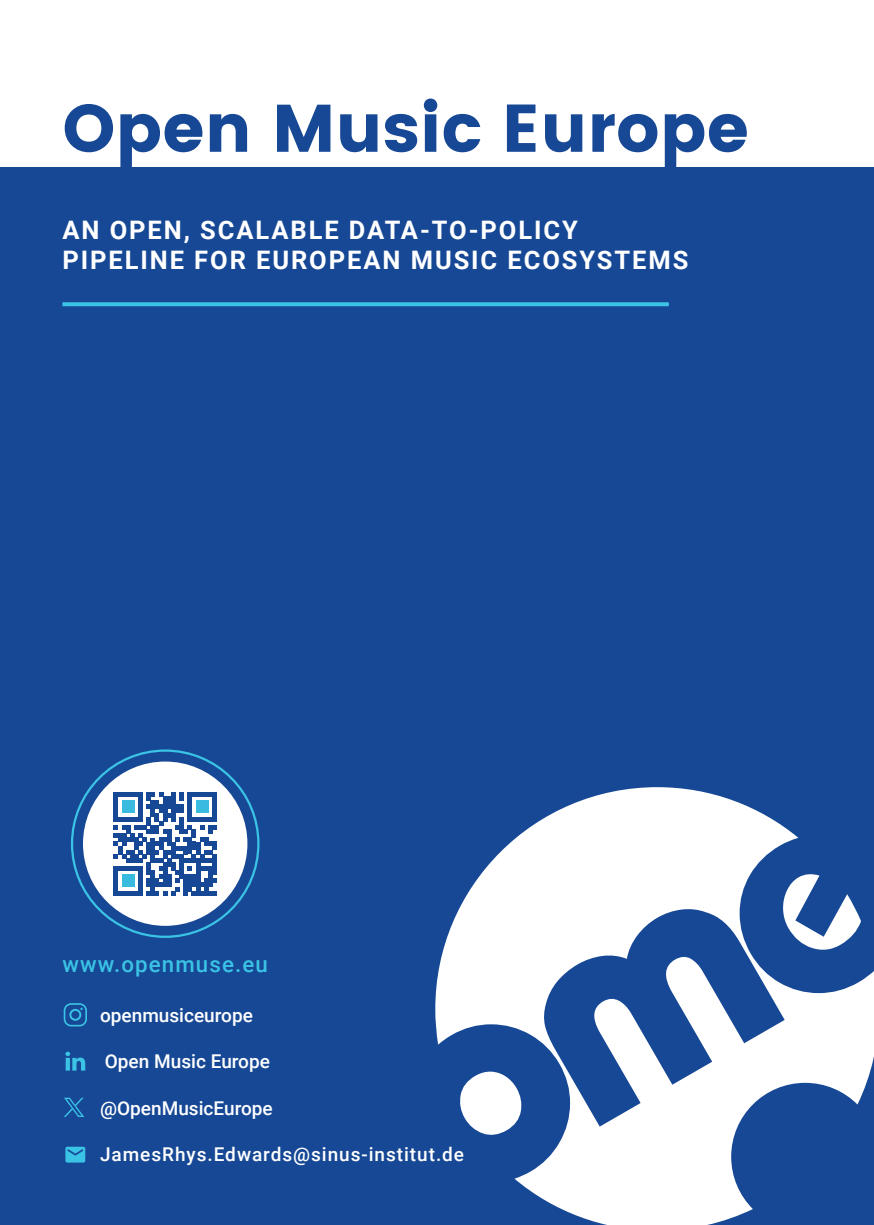
<style>
.page{position:relative;width:874px;height:1225px;background:#fff}
.page>*{position:absolute;margin:0;border:0;box-sizing:border-box;transform-origin:0 0}
.t1{font:67.2px "Poppins";color:#174895}
.t2{font:700 25.4px/30.6px "Roboto";letter-spacing:.075em;color:#fff}
.t3{font:500 22.2px "Roboto";letter-spacing:.05em;color:#3ac3e5}
.t4{font:500 19px "Roboto";color:#fff}
.t5{font:500 19px "Roboto";letter-spacing:.05em;color:#fff}
</style>
<div class="page">
<div style="left:0;top:168px;width:873px;height:1057px;background:#174895"></div>
<svg style="left:435px;top:787px;width:438px;height:438px;fill:#fff"></svg>
<svg style="left:62px;top:302px;width:606px;height:4px;background:#37bbdf"></svg>
<svg style="left:65px;top:1051px;width:20px;height:19px"></svg>
<div style="left:83px;top:761px;width:164px;height:165px;background:#fff;border-radius:50%"></div>
<svg style="left:114px;top:792px;width:102px;height:103px"></svg>
<svg style="left:65px;top:1146px;width:20px;height:16px"></svg>
<svg style="left:64px;top:1003px;width:23px;height:23px"></svg>
<svg style="left:64px;top:1097px;width:20px;height:20px"></svg>
<h1 class="t1" style="left:62px;top:89px;width:687px">Open Music Europe</h1>
<p class="t2" style="left:62px;top:213px;width:627px">AN OPEN, SCALABLE DATA-TO-POLICY<br>PIPELINE FOR EUROPEAN MUSIC ECOSYSTEMS</p>
<p class="t3" style="left:62px;top:948px;width:207px">www.openmuse.eu</p>
<p class="t4" style="left:100px;top:1002px;width:154px">openmusiceurope</p>
<p class="t4" style="left:105px;top:1048px;width:167px">Open Music Europe</p>
<p class="t4" style="left:100px;top:1094px;width:174px">@OpenMusicEurope</p>
<p class="t5" style="left:100px;top:1140px;width:365px">JamesRhys.Edwards@sinus-institut.de</p>
</div>
